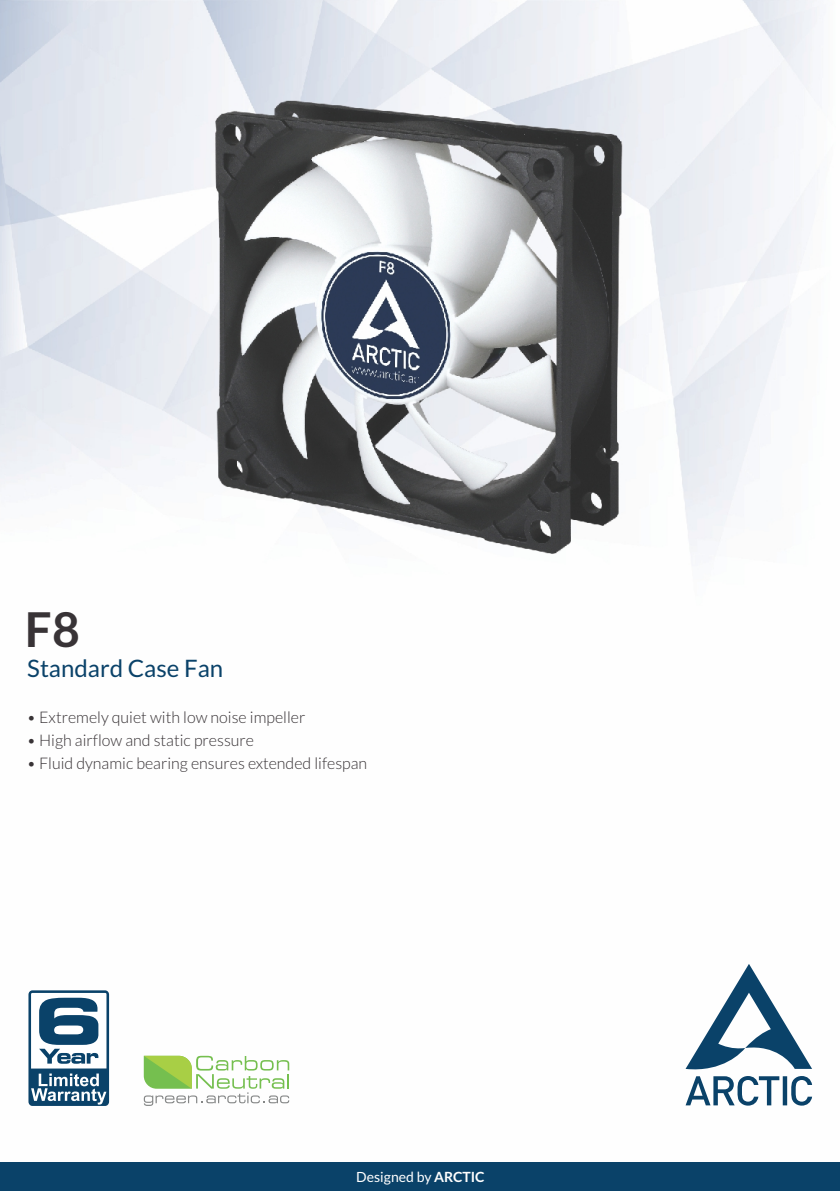
<style>
.page{position:relative;width:840px;height:1191px;background:#fff}
.page>*{position:absolute;margin:0;border:0;box-sizing:border-box;transform-origin:0 0}
.t1{font:700 48px "Lato";color:#383336}
.t2{font:24px "Lato";color:#0a4269}
.t3{font:300 16px "Lato";color:#383336}
.t4{font:14px "Lato";color:#fff}
.s1{font-weight:700}
</style>
<div class="page">
<img style="left:0;top:0;width:821px;height:1106px">
<div style="left:0;top:1162px;width:839px;height:28px;background:#0a4269"></div>
<svg style="left:685px;top:963px;width:126px;height:142px"></svg>
<svg style="left:28px;top:990px;width:81px;height:116px"></svg>
<svg style="left:31px;top:993px;width:75px;height:111px"></svg>
<svg style="left:144px;top:1055px;width:145px;height:51px"></svg>
<h1 class="t1" style="left:25px;top:609px;width:56px">F8</h1>
<h2 class="t2" style="left:27px;top:657px;width:197px">Standard Case Fan</h2>
<p class="t3" style="left:27px;top:710px;width:280px">• Extremely quiet with low noise impeller</p>
<p class="t3" style="left:27px;top:733px;width:229px">• High airflow and static pressure</p>
<p class="t3" style="left:27px;top:756px;width:342px">• Fluid dynamic bearing ensures extended lifespan</p>
<p class="t4" style="left:356px;top:1170px;width:130px">Designed by <span class="s1">ARCTIC</span></p>
</div>
